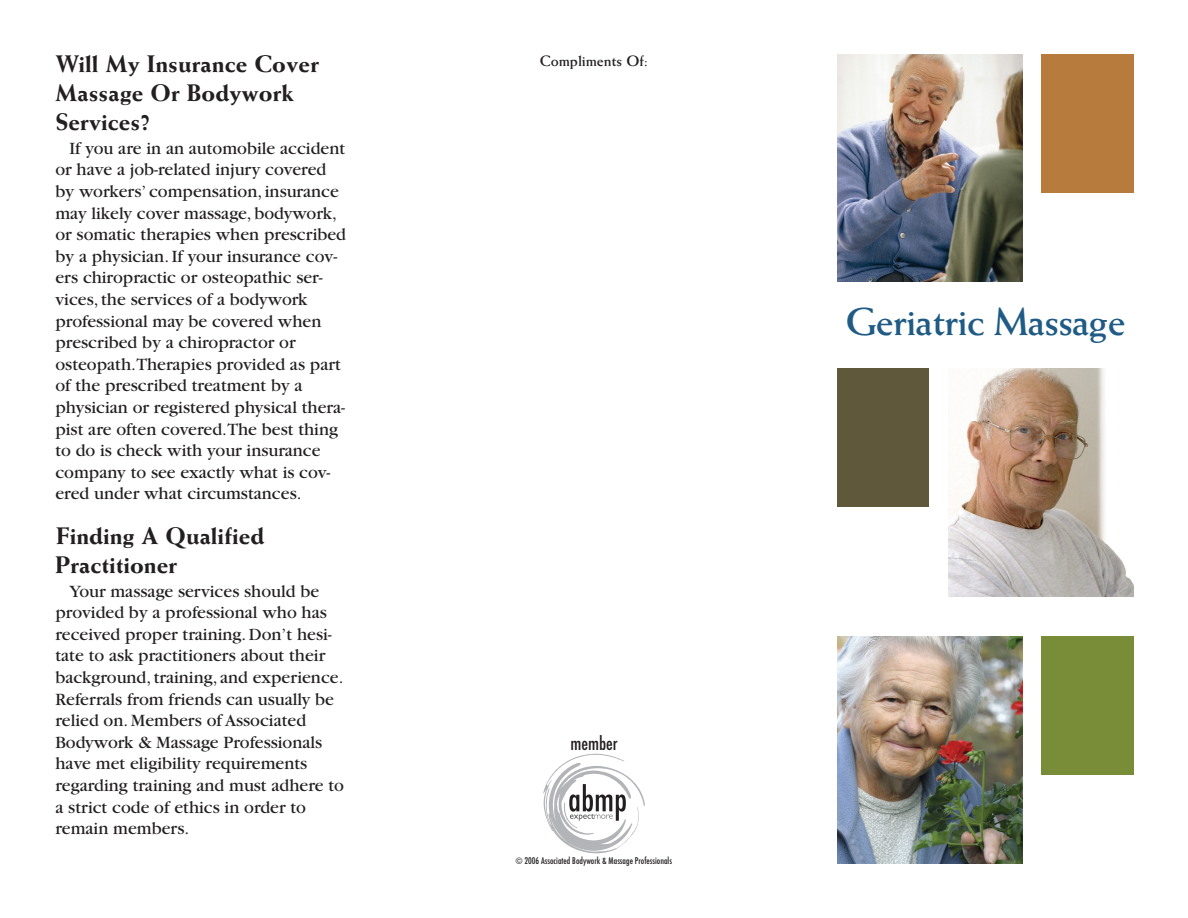
<style>
.page{position:relative;width:1188px;height:918px;background:#fff}
.page>*{position:absolute;margin:0;border:0;box-sizing:border-box;transform-origin:0 0}
.t1{font:700 39px "Weiss";letter-spacing:-.015em;color:#1f5b85}
.t2{font:800 24px/28.8px "Weiss";color:#231f20}
.t3{font:18px/21.6px "Garamond";color:#231f20}
.t4{font:300 18px "Futura";color:#231f20}
.t5{font:700 15px "Weiss";color:#231f20}
.t6{font:300 9px "Futura";color:#231f20}
.s1{font-family:"Helvetica";font-weight:400}
</style>
<div class="page">
<div style="left:1041px;top:54px;width:93px;height:138px;background:#b77c3d"></div>
<img style="left:837px;top:54px;width:185px;height:228px">
<div style="left:837px;top:369px;width:92px;height:138px;background:#60583a"></div>
<img style="left:949px;top:369px;width:185px;height:227px">
<div style="left:1041px;top:636px;width:93px;height:139px;background:#798d39"></div>
<img style="left:837px;top:636px;width:185px;height:228px">
<svg style="left:543px;top:754px;width:102px;height:99px"></svg>
<h2 class="t2" style="left:55px;top:52px;width:265px">Will My Insurance Cover<br>Massage Or Bodywork<br>Services?</h2>
<p class="t3" style="left:55px;top:139px;width:292px;text-indent:14px">If you are in an automobile accident or have a job-related injury covered by workers’ compensation, insurance may likely cover massage, bodywork, or somatic therapies when prescribed by a physician. If your insurance cov&shy;ers chiropractic or osteopathic ser&shy;vices, the services of a bodywork professional may be covered when prescribed by a chiropractor or osteopath.Therapies provided as part of the prescribed treatment by a physician or registered physical thera&shy;pist are often covered.The best thing to do is check with your insurance company to see exactly what is cov&shy;ered under what circumstances.</p>
<h2 class="t2" style="left:55px;top:523px;width:210px">Finding A Qualified<br>Practitioner</h2>
<p class="t3" style="left:55px;top:582px;width:290px;text-indent:14px">Your massage services should be provided by a professional who has received proper training. Don’t hesi&shy;tate to ask practitioners about their background, training, and experience.<br>Referrals from friends can usually be relied on. Members of Associated Bodywork &amp; Massage Professionals have met eligibility requirements regarding training and must adhere to a strict code of ethics in order to remain members.</p>
<p class="t5" style="left:540px;top:55px;width:110px">Compliments Of:</p>
<p class="t4" style="left:570px;top:735px;width:49px">member</p>
<p class="t6" style="left:516px;top:857px;width:158px"><span class="s1">©</span> 2006 Associated Bodywork &amp; Massage Professionals</p>
<h1 class="t1" style="left:845px;top:308px;width:282px">Geriatric Massage</h1>
</div>
